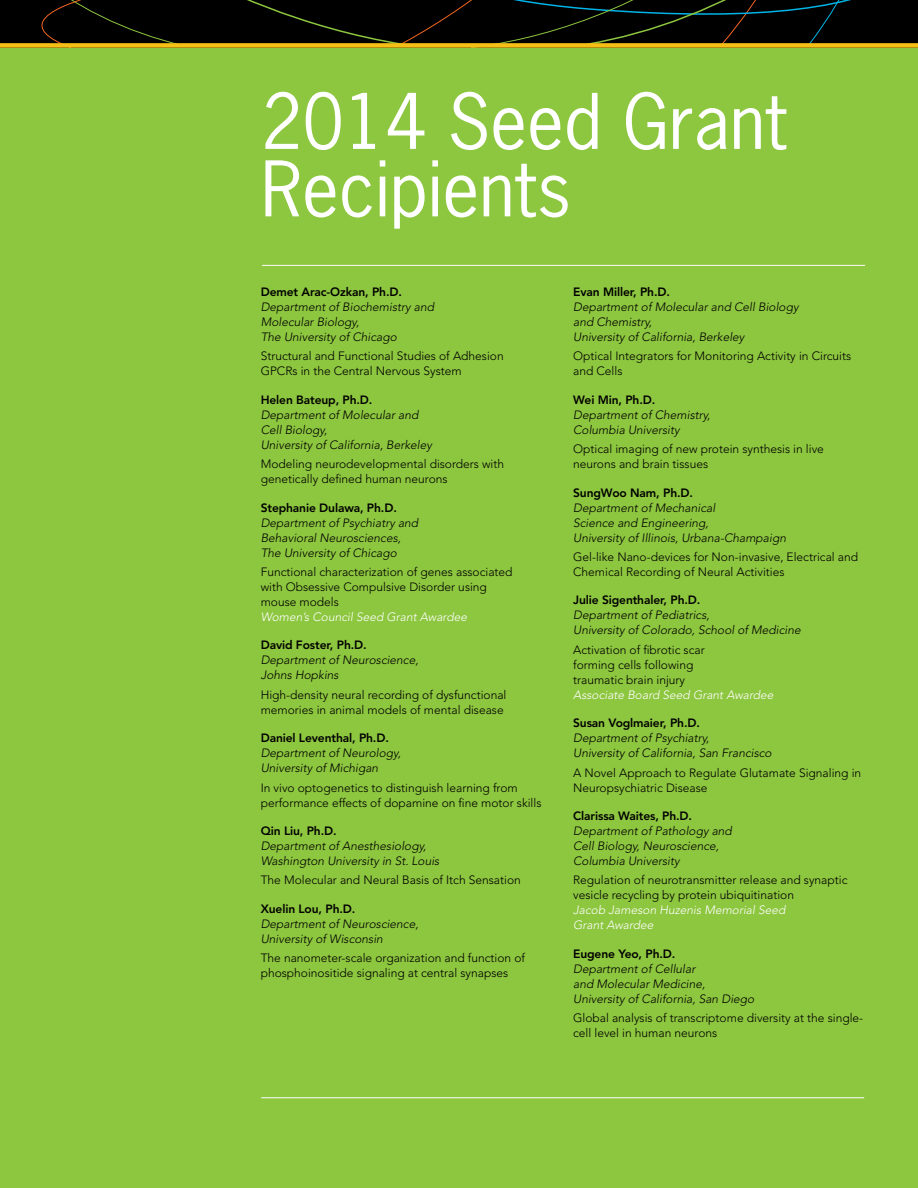
<style>
.page{position:relative;width:918px;height:1188px;background:#fff}
.page>*{position:absolute;margin:0;border:0;box-sizing:border-box;transform-origin:0 0}
.t1{font:72px/67.5px "News Gothic Std";color:#fff}
.t2{font:300 12px/15px "Avenir";color:#000}
.t3{font:italic 300 12px/15px "Avenir";color:#000}
.t4{font:800 12px "Avenir";letter-spacing:-.01em;color:#000}
.t5{font:italic 300 12px/15px "Avenir";color:#fff}
</style>
<div class="page">
<div style="left:0;top:26px;width:918px;height:1162px;background:#8dc63f"></div>
<svg style="left:0;top:0;width:918px;height:48px;background:#1a1806"></svg>
<hr style="left:262px;top:265px;width:603px;height:1px;background:#fff">
<hr style="left:261px;top:1097px;width:603px;height:1px;background:#fff">
<h1 class="t1" style="left:261px;top:87px;width:527px">2014 Seed Grant<br>Recipients</h1>
<p class="t4" style="left:261px;top:285px;width:143px">Demet Arac-Ozkan, Ph.D.</p>
<p class="t3" style="left:261px;top:299px;width:175px">Department of Biochemistry and<br>Molecular Biology,<br>The University of Chicago</p>
<p class="t2" style="left:261px;top:349px;width:244px">Structural and Functional Studies of Adhesion<br>GPCRs in the Central Nervous System</p>
<p class="t4" style="left:261px;top:393px;width:113px">Helen Bateup, Ph.D.</p>
<p class="t3" style="left:261px;top:407px;width:173px">Department of Molecular and<br>Cell Biology,<br>University of California, Berkeley</p>
<p class="t2" style="left:261px;top:456px;width:245px">Modeling neurodevelopmental disorders with genetically defined human neurons</p>
<p class="t4" style="left:261px;top:500px;width:138px">Stephanie Dulawa, Ph.D.</p>
<p class="t3" style="left:261px;top:515px;width:159px">Department of Psychiatry and<br>Behavioral Neurosciences,<br>The University of Chicago</p>
<p class="t2" style="left:261px;top:564px;width:253px">Functional characterization of genes associated with Obsessive Compulsive Disorder using mouse models</p>
<p class="t5" style="left:261px;top:609px;width:208px">Women’s Council Seed Grant Awardee</p>
<p class="t4" style="left:261px;top:638px;width:108px">David Foster, Ph.D.</p>
<p class="t3" style="left:261px;top:653px;width:159px">Department of Neuroscience,<br>Johns Hopkins</p>
<p class="t2" style="left:261px;top:687px;width:247px">High-density neural recording of dysfunctional memories in animal models of mental disease</p>
<p class="t4" style="left:261px;top:731px;width:130px">Daniel Leventhal, Ph.D.</p>
<p class="t3" style="left:261px;top:746px;width:142px">Department of Neurology,<br>University of Michigan</p>
<p class="t2" style="left:261px;top:780px;width:282px">In vivo optogenetics to distinguish learning from performance effects of dopamine on fine motor skills</p>
<p class="t4" style="left:261px;top:824px;width:77px">Qin Liu, Ph.D.</p>
<p class="t3" style="left:261px;top:838px;width:180px">Department of Anesthesiology,<br>Washington University in St. Louis</p>
<p class="t2" style="left:261px;top:873px;width:262px">The Molecular and Neural Basis of Itch Sensation</p>
<p class="t4" style="left:261px;top:902px;width:96px">Xuelin Lou, Ph.D.</p>
<p class="t3" style="left:261px;top:916px;width:159px">Department of Neuroscience,<br>University of Wisconsin</p>
<p class="t2" style="left:261px;top:951px;width:266px">The nanometer-scale organization and function of phosphoinositide signaling at central synapses</p>
<p class="t4" style="left:573px;top:285px;width:98px">Evan Miller, Ph.D.</p>
<p class="t3" style="left:573px;top:299px;width:227px">Department of Molecular and Cell Biology and Chemistry,<br>University of California, Berkeley</p>
<p class="t2" style="left:573px;top:349px;width:280px">Optical Integrators for Monitoring Activity in Circuits and Cells</p>
<p class="t4" style="left:573px;top:393px;width:84px">Wei Min, Ph.D.</p>
<p class="t3" style="left:573px;top:407px;width:139px">Department of Chemistry,<br>Columbia University</p>
<p class="t2" style="left:573px;top:441px;width:252px">Optical imaging of new protein synthesis in live neurons and brain tissues</p>
<p class="t4" style="left:573px;top:485px;width:121px">SungWoo Nam, Ph.D.</p>
<p class="t3" style="left:573px;top:500px;width:214px">Department of Mechanical<br>Science and Engineering,<br>University of Illinois, Urbana-Champaign</p>
<p class="t2" style="left:573px;top:549px;width:286px">Gel-like Nano-devices for Non-invasive, Electrical and<br>Chemical Recording of Neural Activities</p>
<p class="t4" style="left:573px;top:593px;width:129px">Julie Sigenthaler, Ph.D.</p>
<p class="t3" style="left:573px;top:608px;width:229px">Department of Pediatrics,<br>University of Colorado, School of Medicine</p>
<p class="t2" style="left:573px;top:642px;width:133px">Activation of fibrotic scar forming cells following traumatic brain injury</p>
<p class="t5" style="left:573px;top:687px;width:202px">Associate Board Seed Grant Awardee</p>
<p class="t4" style="left:573px;top:716px;width:128px">Susan Voglmaier, Ph.D.</p>
<p class="t3" style="left:573px;top:731px;width:200px">Department of Psychiatry,<br>University of California, San Francisco</p>
<p class="t2" style="left:573px;top:765px;width:290px">A Novel Approach to Regulate Glutamate Signaling in<br>Neuropsychiatric Disease</p>
<p class="t4" style="left:573px;top:809px;width:121px">Clarissa Waites, Ph.D.</p>
<p class="t3" style="left:573px;top:823px;width:160px">Department of Pathology and<br>Cell Biology, Neuroscience,<br>Columbia University</p>
<p class="t2" style="left:573px;top:873px;width:276px">Regulation of neurotransmitter release and synaptic vesicle recycling by protein ubiquitination</p>
<p class="t5" style="left:573px;top:903px;width:214px">Jacob Jameson Huzenis Memorial Seed<br>Grant Awardee</p>
<p class="t4" style="left:573px;top:947px;width:104px">Eugene Yeo, Ph.D.</p>
<p class="t3" style="left:573px;top:961px;width:183px">Department of Cellular<br>and Molecular Medicine,<br>University of California, San Diego</p>
<p class="t2" style="left:573px;top:1011px;width:292px">Global analysis of transcriptome diversity at the single&shy;cell level in human neurons</p>
</div>
